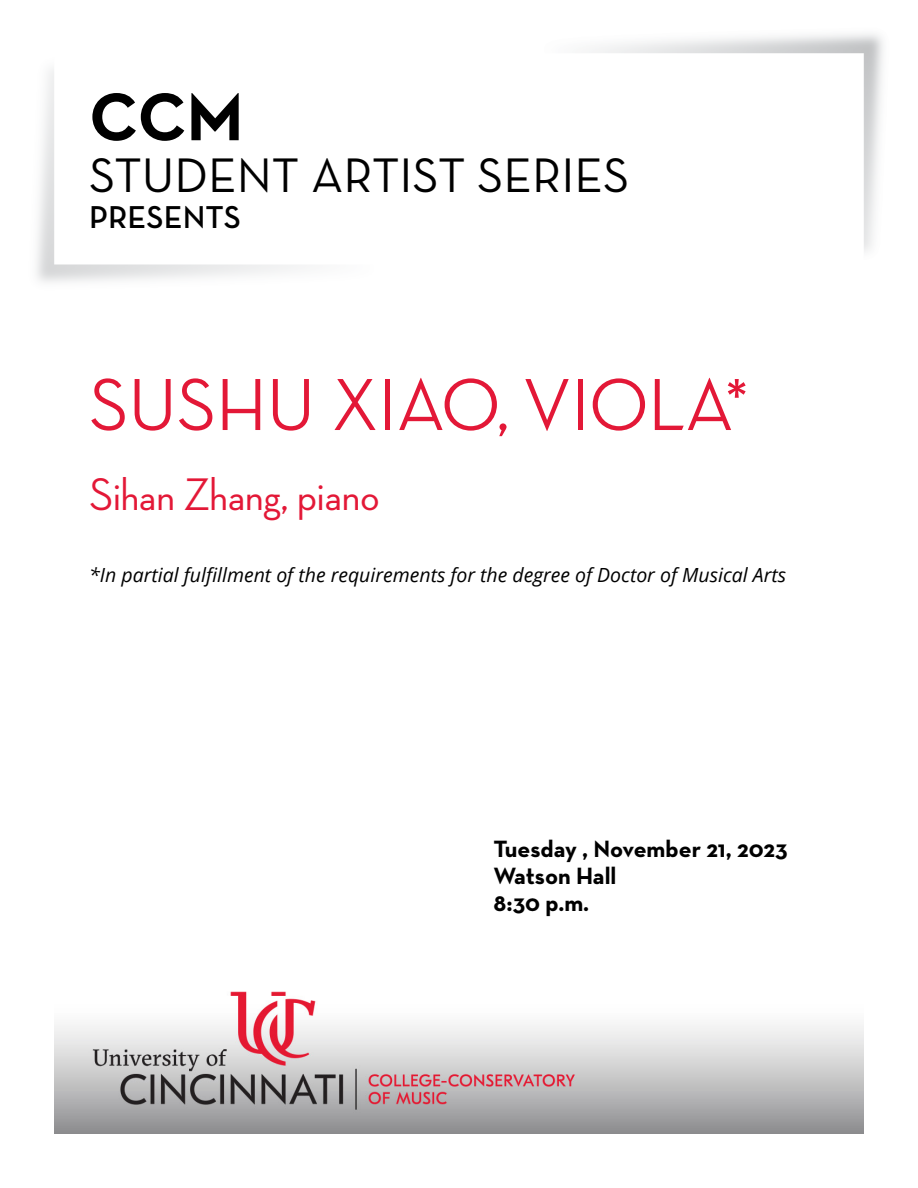
<style>
.page{position:relative;width:918px;height:1188px;background:#fff}
.page>*{position:absolute;margin:0;border:0;box-sizing:border-box;transform-origin:0 0}
.Concert_Title__H1{font:500 75px "Neutra Disp";color:#e31837}
.Page_Intro__H1{font:700 68.7px "Neutra Text";color:#000}
.Page_Intro__H1-2{font:49.35px "Neutra Text";color:#000}
.Musician_Conductor__H2{font:500 46.5px "Neutra Disp";color:#e31837}
.Page_Intro__H1-3{font:600 32.25px "Neutra Text";color:#000}
.Date_Venue_Time__H3{font:700 24px "Neutra Text";color:#000}
.In_partial_fulfillment_of__H2{font:italic 19.5px "Open Sans";color:#000}
</style>
<div class="page">
<img style="left:54px;top:991px;width:810px;height:143px">
<img style="left:589px;top:34px;width:294px;height:218px">
<h1 class="Page_Intro__H1" style="left:89px;top:74px;width:156px">CCM</h1>
<h1 class="Page_Intro__H1-2" style="left:89px;top:145px;width:542px">STUDENT ARTIST SERIES</h1>
<h1 class="Page_Intro__H1-3" style="left:89px;top:197px;width:153px">PRESENTS</h1>
<h1 class="Concert_Title__H1" style="left:89px;top:363px;width:663px">SUSHU XIAO, VIOLA*</h1>
<h2 class="Musician_Conductor__H2" style="left:89px;top:469px;width:292px">Sihan Zhang, piano</h2>
<h2 class="In_partial_fulfillment_of__H2" style="left:89px;top:562px;width:698px">*In partial fulfillment of the requirements for the degree of Doctor of Musical Arts</h2>
<h3 class="Date_Venue_Time__H3" style="left:494px;top:834px;width:296px">Tuesday , November 21, 2023</h3>
<h3 class="Date_Venue_Time__H3" style="left:494px;top:861px;width:124px">Watson Hall</h3>
<h3 class="Date_Venue_Time__H3" style="left:494px;top:888px;width:97px">8:30 p.m.</h3>
</div>
